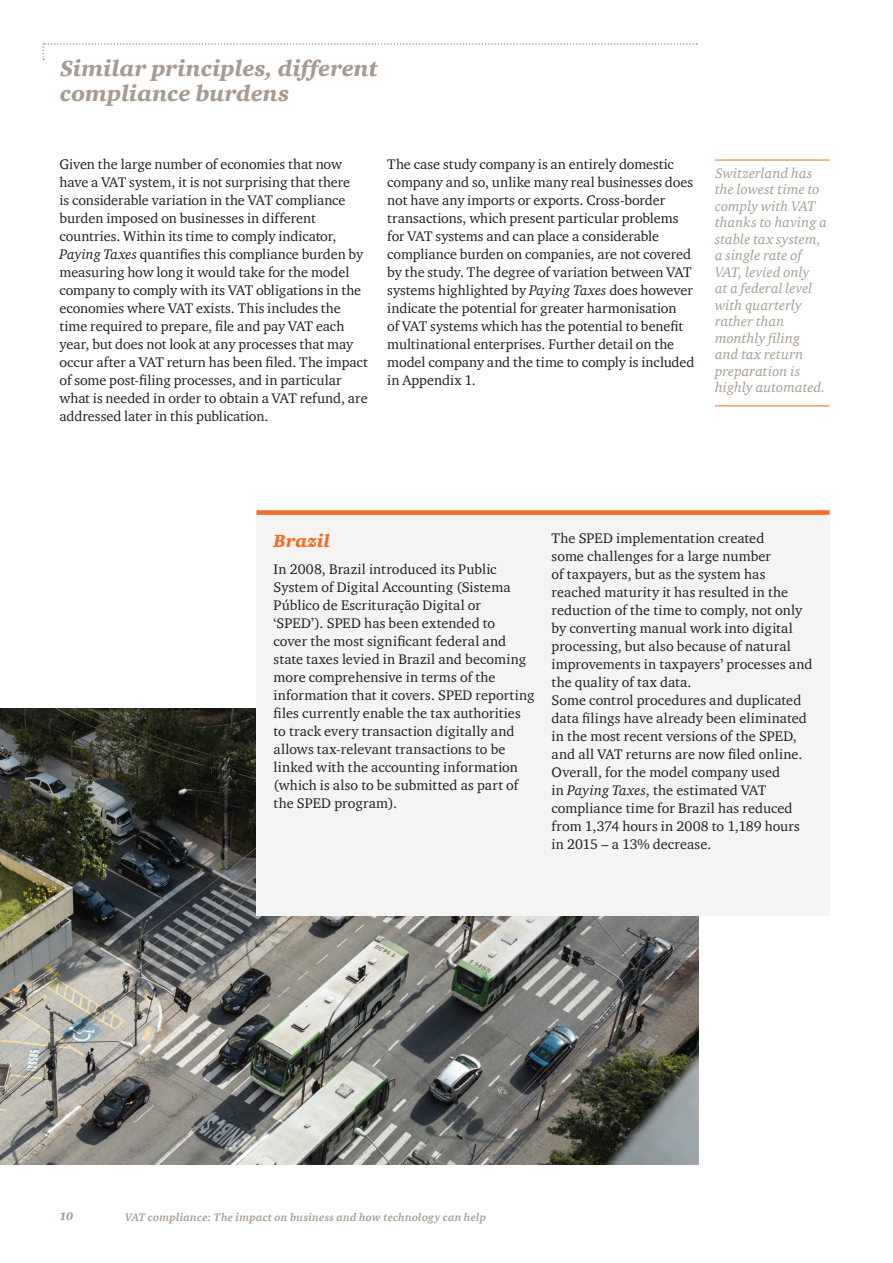
<style>
.page{position:relative;width:893px;height:1263px;background:#fff}
.page>*{position:absolute;margin:0;border:0;box-sizing:border-box;transform-origin:0 0}
.t1{font:italic 900 22.5px/25.5px "ITC Charter Com";letter-spacing:.005em;color:#a79b91}
.t2{font:italic 900 18px "ITC Charter Com";letter-spacing:.01em;color:#f36c21}
.t3{font:14.25px/18px "ITC Charter Com";color:#231f20}
.t4{font:italic 14.25px/16.5px "ITC Charter Com";letter-spacing:.01em;color:#a79b91}
.t5{font:italic 700 11.25px "ITC Charter Com";letter-spacing:.02em;color:#a79b91}
.t6{font:italic 900 11.25px "ITC Charter Com";color:#a79b91}
.s1{font-style:italic}
</style>
<div class="page">
<hr style="left:715px;top:160px;width:114px;height:1px;background:#f36c21">
<hr style="left:715px;top:405px;width:114px;height:1px;background:#f36c21">
<img style="left:0;top:708px;width:698px;height:456px">
<div style="left:257px;top:509px;width:572px;height:407px;background:#f5f4f2"></div>
<div style="left:257px;top:510px;width:572px;height:5px;background:#f36c21"></div>
<svg style="left:43px;top:43px;width:654px;height:17px"></svg>
<h1 class="t1" style="left:60px;top:55px;width:320px">Similar principles, different compliance burdens</h1>
<p class="t3" style="left:60px;top:154px;width:310px">Given the large number of economies that now have a VAT system, it is not surprising that there<br>is considerable variation in the VAT compliance burden imposed on businesses in different countries. Within its time to comply indicator, <span class="s1">Paying Taxes</span> quantifies this compliance burden by measuring how long it would take for the model company to comply with its VAT obligations in the economies where VAT exists. This includes the time required to prepare, file and pay VAT each year, but does not look at any processes that may occur after a VAT return has been filed. The impact of some post-filing processes, and in particular what is needed in order to obtain a VAT refund, are addressed later in this publication.</p>
<p class="t4" style="left:715px;top:165px;width:113px">Switzerland has the lowest time to comply with VAT thanks to having a stable tax system, a single rate of<br>VAT, levied only<br>at a federal level with quarterly rather than monthly filing<br>and tax return preparation is highly automated.</p>
<p class="t3" style="left:387px;top:154px;width:309px">The case study company is an entirely domestic company and so, unlike many real businesses does not have any imports or exports. Cross-border transactions, which present particular problems for VAT systems and can place a considerable compliance burden on companies, are not covered by the study. The degree of variation between VAT systems highlighted by <span class="s1">Paying Taxes</span> does however indicate the potential for greater harmonisation<br>of VAT systems which has the potential to benefit multinational enterprises. Further detail on the model company and the time to comply is included in Appendix 1.</p>
<p class="t2" style="left:274px;top:529px;width:58px">Brazil</p>
<p class="t3" style="left:274px;top:559px;width:262px">In 2008, Brazil introduced its Public System of Digital Accounting (Sistema Público de Escrituração Digital or<br>‘SPED’). SPED has been extended to<br>cover the most significant federal and state taxes levied in Brazil and becoming more comprehensive in terms of the information that it covers. SPED reporting files currently enable the tax authorities to track every transaction digitally and allows tax-relevant transactions to be linked with the accounting information (which is also to be submitted as part of the SPED program).</p>
<p class="t3" style="left:552px;top:529px;width:262px">The SPED implementation created<br>some challenges for a large number<br>of taxpayers, but as the system has reached maturity it has resulted in the reduction of the time to comply, not only by converting manual work into digital processing, but also because of natural improvements in taxpayers’ processes and the quality of tax data.<br>Some control procedures and duplicated data filings have already been eliminated in the most recent versions of the SPED, and all VAT returns are now filed online.<br>Overall, for the model company used<br>in <span class="s1">Paying Taxes</span>, the estimated VAT compliance time for Brazil has reduced from 1,374 hours in 2008 to 1,189 hours in 2015 – a 13% decrease.</p>
<p class="t6" style="left:60px;top:1210px;width:15px">10</p>
<p class="t5" style="left:125px;top:1210px;width:363px">VAT compliance: The impact on business and how technology can help</p>
</div>
